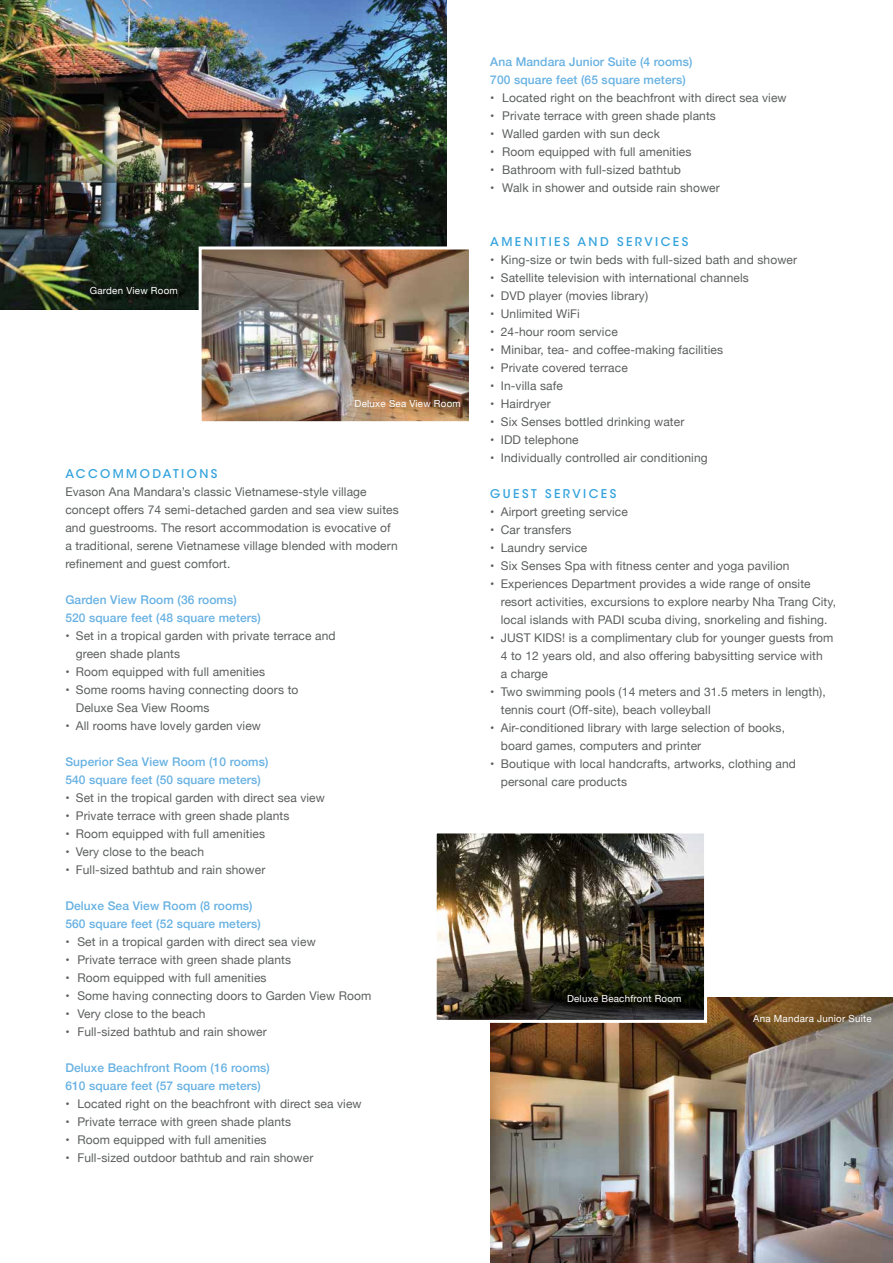
<style>
.page{position:relative;width:893px;height:1263px;background:#fff}
.page>*{position:absolute;margin:0;border:0;box-sizing:border-box;transform-origin:0 0}
.t1{font:12px/18px "Helvetica Neue";letter-spacing:.01em;color:#5c5e5e}
.t2{font:500 12px/18px "Helvetica Neue";letter-spacing:.01em;color:#67b1e2}
.t3{font:500 12px "ITC Avant Garde Std";letter-spacing:.2em;color:#33a3dc}
.t4{font:9.75px "Helvetica Neue";letter-spacing:.025em;color:#fff}
</style>
<div class="page">
<img style="left:0;top:0;width:446px;height:309px">
<img style="left:0;top:103px;width:293px;height:80px">
<img style="left:203px;top:250px;width:265px;height:170px">
<div style="left:199px;top:246px;width:273px;height:178px;border:3px solid #fff"></div>
<img style="left:490px;top:998px;width:403px;height:265px">
<img style="left:438px;top:834px;width:265px;height:185px">
<div style="left:434px;top:830px;width:273px;height:193px;border:3px solid #fff"></div>
<p class="t4" style="left:90px;top:284px;width:89px">Garden View Room</p>
<p class="t4" style="left:355px;top:396px;width:108px">Deluxe Sea View Room</p>
<p class="t3" style="left:65px;top:466px;width:153px">ACCOMMODATIONS</p>
<p class="t1" style="left:65px;top:484px;width:335px">Evason Ana Mandara’s classic Vietnamese-style village concept offers 74 semi-detached garden and sea view suites and guestrooms. The resort accommodation is evocative of a traditional, serene Vietnamese village blended with modern refinement and guest comfort.</p>
<p class="t2" style="left:65px;top:590px;width:197px">Garden View Room (36 rooms)<br>520 square feet (48 square meters)</p>
<p class="t1" style="left:76px;top:628px;width:261px;text-indent:-10px">• Set in a tropical garden with private terrace and green shade plants</p>
<p class="t1" style="left:65px;top:664px;width:201px">• Room equipped with full amenities</p>
<p class="t1" style="left:76px;top:682px;width:224px;text-indent:-10px">• Some rooms having connecting doors to<br>Deluxe Sea View Rooms</p>
<p class="t1" style="left:65px;top:718px;width:197px">• All rooms have lovely garden view</p>
<p class="t2" style="left:65px;top:752px;width:205px">Superior Sea View Room (10 rooms)<br>540 square feet (50 square meters)</p>
<p class="t1" style="left:65px;top:790px;width:261px">• Set in the tropical garden with direct sea view</p>
<p class="t1" style="left:65px;top:808px;width:226px">• Private terrace with green shade plants</p>
<p class="t1" style="left:65px;top:826px;width:201px">• Room equipped with full amenities</p>
<p class="t1" style="left:65px;top:844px;width:140px">• Very close to the beach</p>
<p class="t1" style="left:65px;top:862px;width:202px">• Full-sized bathtub and rain shower</p>
<p class="t2" style="left:65px;top:896px;width:197px">Deluxe Sea View Room (8 rooms)<br>560 square feet (52 square meters)</p>
<p class="t1" style="left:65px;top:934px;width:252px">• Set in a tropical garden with direct sea view</p>
<p class="t1" style="left:65px;top:952px;width:227px">• Private terrace with green shade plants</p>
<p class="t1" style="left:65px;top:970px;width:203px">• Room equipped with full amenities</p>
<p class="t1" style="left:65px;top:988px;width:307px">• Some having connecting doors to Garden View Room</p>
<p class="t1" style="left:65px;top:1006px;width:142px">• Very close to the beach</p>
<p class="t1" style="left:65px;top:1024px;width:203px">• Full-sized bathtub and rain shower</p>
<p class="t2" style="left:65px;top:1058px;width:206px">Deluxe Beachfront Room (16 rooms)<br>610 square feet (57 square meters)</p>
<p class="t1" style="left:65px;top:1096px;width:298px">• Located right on the beachfront with direct sea view</p>
<p class="t1" style="left:65px;top:1114px;width:227px">• Private terrace with green shade plants</p>
<p class="t1" style="left:65px;top:1132px;width:203px">• Room equipped with full amenities</p>
<p class="t1" style="left:65px;top:1150px;width:250px">• Full-sized outdoor bathtub and rain shower</p>
<p class="t2" style="left:490px;top:51px;width:204px">Ana Mandara Junior Suite (4 rooms)<br>700 square feet (65 square meters)</p>
<p class="t1" style="left:490px;top:89px;width:298px">• Located right on the beachfront with direct sea view</p>
<p class="t1" style="left:490px;top:107px;width:227px">• Private terrace with green shade plants</p>
<p class="t1" style="left:490px;top:125px;width:171px">• Walled garden with sun deck</p>
<p class="t1" style="left:490px;top:143px;width:203px">• Room equipped with full amenities</p>
<p class="t1" style="left:490px;top:161px;width:192px">• Bathroom with full-sized bathtub</p>
<p class="t1" style="left:490px;top:179px;width:231px">• Walk in shower and outside rain shower</p>
<p class="t3" style="left:490px;top:234px;width:199px">AMENITIES AND SERVICES</p>
<p class="t1" style="left:490px;top:251px;width:308px">• King-size or twin beds with full-sized bath and shower</p>
<p class="t1" style="left:490px;top:269px;width:260px">• Satellite television with international channels</p>
<p class="t1" style="left:490px;top:287px;width:159px">• DVD player (movies library)</p>
<p class="t1" style="left:490px;top:305px;width:91px">• Unlimited WiFi</p>
<p class="t1" style="left:490px;top:323px;width:129px">• 24-hour room service</p>
<p class="t1" style="left:490px;top:341px;width:234px">• Minibar, tea- and coffee-making facilities</p>
<p class="t1" style="left:490px;top:359px;width:139px">• Private covered terrace</p>
<p class="t1" style="left:490px;top:377px;width:74px">• In-villa safe</p>
<p class="t1" style="left:490px;top:395px;width:62px">• Hairdryer</p>
<p class="t1" style="left:490px;top:413px;width:196px">• Six Senses bottled drinking water</p>
<p class="t1" style="left:490px;top:431px;width:90px">• IDD telephone</p>
<p class="t1" style="left:490px;top:449px;width:219px">• Individually controlled air conditioning</p>
<p class="t3" style="left:490px;top:486px;width:127px">GUEST SERVICES</p>
<p class="t1" style="left:490px;top:503px;width:139px">• Airport greeting service</p>
<p class="t1" style="left:490px;top:521px;width:83px">• Car transfers</p>
<p class="t1" style="left:490px;top:539px;width:99px">• Laundry service</p>
<p class="t1" style="left:490px;top:557px;width:301px">• Six Senses Spa with fitness center and yoga pavilion</p>
<p class="t1" style="left:501px;top:575px;width:337px;text-indent:-10px">• Experiences Department provides a wide range of onsite resort activities, excursions to explore nearby Nha Trang City, local islands with PADI scuba diving, snorkeling and fishing.</p>
<p class="t1" style="left:501px;top:629px;width:334px;text-indent:-10px">• JUST KIDS! is a complimentary club for younger guests from<br>4 to 12 years old, and also offering babysitting service with<br>a charge</p>
<p class="t1" style="left:501px;top:683px;width:327px;text-indent:-10px">• Two swimming pools (14 meters and 31.5 meters in length), tennis court (Off-site), beach volleyball</p>
<p class="t1" style="left:501px;top:719px;width:286px;text-indent:-10px">• Air-conditioned library with large selection of books, board games, computers and printer</p>
<p class="t1" style="left:501px;top:755px;width:297px;text-indent:-10px">• Boutique with local handcrafts, artworks, clothing and personal care products</p>
<p class="t4" style="left:567px;top:991px;width:116px">Deluxe Beachfront Room</p>
<p class="t4" style="left:753px;top:1012px;width:120px">Ana Mandara Junior Suite</p>
</div>
